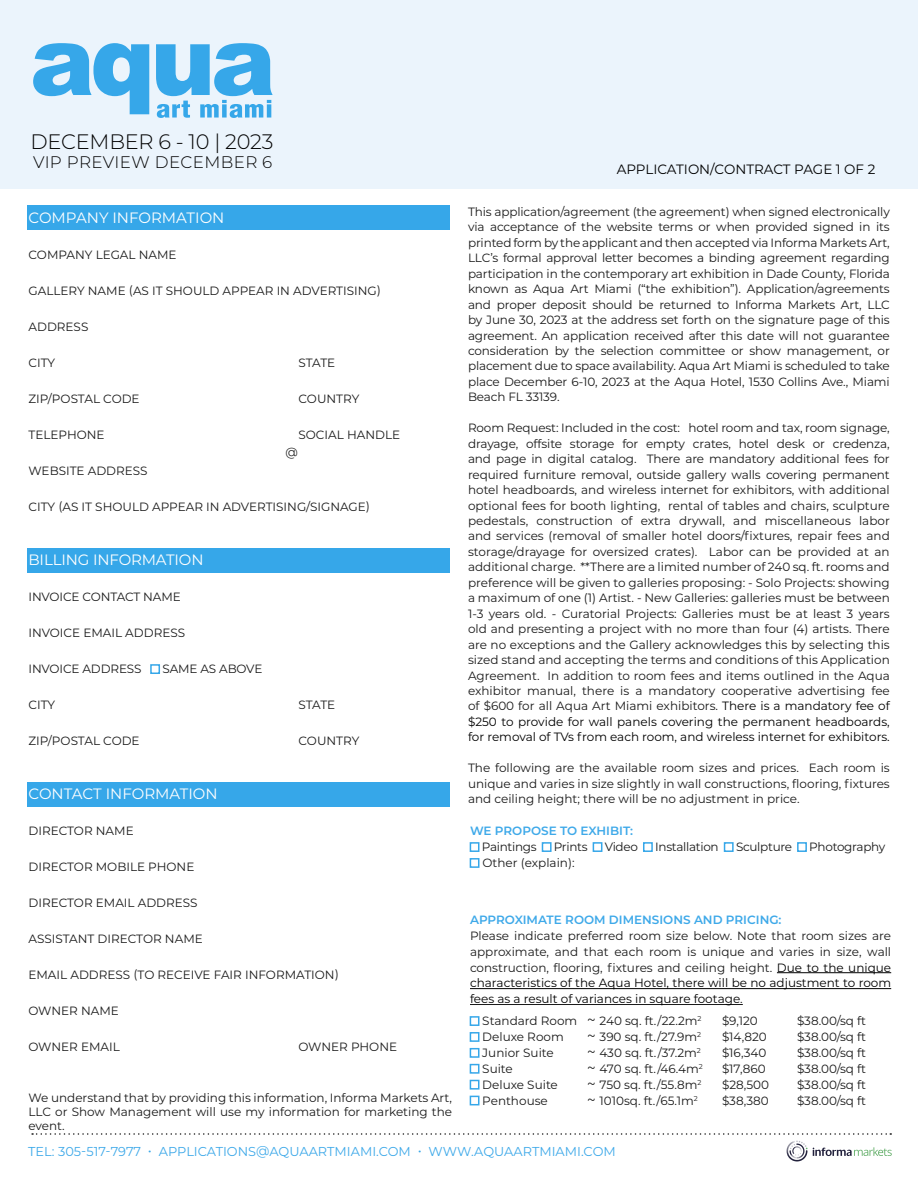
<style>
.page{position:relative;width:918px;height:1188px;background:#fff}
.page>*{position:absolute;margin:0;border:0;box-sizing:border-box;transform-origin:0 0}
.t1{font:300 20.85px "Montserrat";letter-spacing:-.015em;color:#000}
.t2{font:300 16.8px "Montserrat";letter-spacing:.02em;color:#000}
.t3{font:15px "Montserrat";letter-spacing:-.01em;color:#fff}
.t4{font:13.5px "Montserrat";color:#000}
.t5{font:12.9px "Montserrat";color:#3ea9e9}
.t6{font:12px/15.5px "Montserrat";color:#191919;text-align:justify}
.t7{font:12px "Montserrat";letter-spacing:-.025em;color:#191919}
.t8{font:600 12px "Montserrat";color:#3ea9e9}
.s1{color:#36a7e9}
.s2{color:#000}
.s3{font-size:15px}
</style>
<div class="page">
<svg style="left:32px;top:1133px;width:859px;height:2px"></svg>
<svg style="left:787px;top:1141px;width:105px;height:20px"></svg>
<div style="left:0;top:0;width:918px;height:189px;background:#ebf4fc"></div>
<hr style="left:777px;top:972px;width:114px;height:1px;background:#000">
<hr style="left:470px;top:988px;width:421px;height:1px;background:#000">
<hr style="left:470px;top:1004px;width:273px;height:1px;background:#191919">
<svg style="left:33px;top:43px;width:116px;height:71px"></svg>
<svg style="left:156px;top:43px;width:117px;height:75px"></svg>
<div style="left:27px;top:782px;width:423px;height:25px;background:#36a7e9"></div>
<div style="left:27px;top:205px;width:423px;height:25px;background:#36a7e9"></div>
<div style="left:27px;top:548px;width:423px;height:25px;background:#36a7e9"></div>
<h1 class="t1" style="left:31px;top:127px;width:244px">DECEMBER 6 - 10 | 2023</h1>
<h2 class="t2" style="left:33px;top:151px;width:241px">VIP PREVIEW DECEMBER 6</h2>
<p class="t3" style="left:28px;top:208px;width:197px">COMPANY INFORMATION</p>
<p class="t6" style="left:28px;top:247px;width:150px">COMPANY LEGAL NAME</p>
<p class="t6" style="left:28px;top:283px;width:354px">GALLERY NAME (AS IT SHOULD APPEAR IN ADVERTISING)</p>
<p class="t6" style="left:28px;top:319px;width:61px">ADDRESS</p>
<p class="t6" style="left:28px;top:355px;width:28px">CITY</p>
<p class="t6" style="left:298px;top:355px;width:38px">STATE</p>
<p class="t6" style="left:28px;top:391px;width:113px">ZIP/POSTAL CODE</p>
<p class="t6" style="left:298px;top:391px;width:62px">COUNTRY</p>
<p class="t6" style="left:28px;top:427px;width:78px">TELEPHONE</p>
<p class="t6" style="left:298px;top:427px;width:103px">SOCIAL HANDLE</p>
<p class="t6" style="left:285px;top:445px;width:14px">@</p>
<p class="t6" style="left:28px;top:463px;width:121px">WEBSITE ADDRESS</p>
<p class="t6" style="left:28px;top:499px;width:343px">CITY (AS IT SHOULD APPEAR IN ADVERTISING/SIGNAGE)</p>
<p class="t3" style="left:28px;top:550px;width:177px">BILLING INFORMATION</p>
<p class="t6" style="left:28px;top:589px;width:154px">INVOICE CONTACT NAME</p>
<p class="t6" style="left:28px;top:625px;width:158px">INVOICE EMAIL ADDRESS</p>
<p class="t6" style="left:28px;top:661px;width:235px">INVOICE ADDRESS <span class="s1">■</span> SAME AS ABOVE</p>
<p class="t6" style="left:29px;top:697px;width:28px">CITY</p>
<p class="t6" style="left:299px;top:697px;width:38px">STATE</p>
<p class="t6" style="left:29px;top:733px;width:113px">ZIP/POSTAL CODE</p>
<p class="t6" style="left:299px;top:733px;width:62px">COUNTRY</p>
<p class="t3" style="left:28px;top:784px;width:191px">CONTACT INFORMATION</p>
<p class="t6" style="left:28px;top:823px;width:107px">DIRECTOR NAME</p>
<p class="t6" style="left:28px;top:859px;width:167px">DIRECTOR MOBILE PHONE</p>
<p class="t6" style="left:28px;top:895px;width:171px">DIRECTOR EMAIL ADDRESS</p>
<p class="t6" style="left:28px;top:931px;width:176px">ASSISTANT DIRECTOR NAME</p>
<p class="t6" style="left:28px;top:967px;width:312px">EMAIL ADDRESS (TO RECEIVE FAIR INFORMATION)</p>
<p class="t6" style="left:28px;top:1003px;width:92px">OWNER NAME</p>
<p class="t6" style="left:28px;top:1039px;width:93px">OWNER EMAIL</p>
<p class="t6" style="left:298px;top:1039px;width:100px">OWNER PHONE</p>
<p class="t6" style="left:28px;top:1090px;width:425px;line-height:14.4px">We understand that by providing this information, Informa Markets Art, LLC or Show Management will use my information for marketing the event.</p>
<p class="t4" style="left:617px;top:160px;width:260px">APPLICATION/CONTRACT PAGE 1 OF 2</p>
<p class="t6" style="left:468px;top:203px;width:423px">This application/agreement (the agreement) when signed electronically via acceptance of the website terms or when provided signed in its printed form by the applicant and then accepted via Informa Markets Art, LLC’s formal approval letter becomes a binding agreement regarding participation in the contemporary art exhibition in Dade County, Florida known as Aqua Art Miami (“the exhibition”). Application/agreements and proper deposit should be returned to Informa Markets Art, LLC by June 30, 2023 at the address set forth on the signature page of this agreement. An application received after this date will not guarantee consideration by the selection committee or show management, or placement due to space availability. Aqua Art Miami is scheduled to take place December 6-10, 2023 at the Aqua Hotel, 1530 Collins Ave., Miami Beach FL 33139.</p>
<p class="t6" style="left:468px;top:420px;width:423px">Room Request: Included in the cost: hotel room and tax, room signage, drayage, offsite storage for empty crates, hotel desk or credenza, and page in digital catalog. There are mandatory additional fees for required furniture removal, outside gallery walls covering permanent hotel headboards, and wireless internet for exhibitors, with additional optional fees for booth lighting, rental of tables and chairs, sculpture pedestals, construction of extra drywall, and miscellaneous labor and services (removal of smaller hotel doors/fixtures, repair fees and storage/drayage for oversized crates). Labor can be provided at an additional charge. **There are a limited number of 240 sq. ft. rooms and preference will be given to galleries proposing: - Solo Projects: showing a maximum of one (1) Artist. - New Galleries: galleries must be between 1-3 years old. - Curatorial Projects: Galleries must be at least 3 years old and presenting a project with no more than four (4) artists. There are no exceptions and the Gallery acknowledges this by selecting this sized stand and accepting the terms and conditions of this Application Agreement. In addition to room fees and items outlined in the Aqua exhibitor manual, there is a mandatory cooperative advertising fee of $600 for all Aqua Art Miami exhibitors. <span class="s2">There is a mandatory fee of $250 to provide for wall panels covering the permanent headboards, for removal of TVs from each room, and wireless internet for exhibitors.</span></p>
<p class="t6" style="left:468px;top:760px;width:423px">The following are the available room sizes and prices. Each room is unique and varies in size slightly in wall constructions, flooring, fixtures and ceiling height; there will be no adjustment in price.</p>
<p class="t8" style="left:470px;top:823px;width:165px">WE PROPOSE TO EXHIBIT:</p>
<p class="t7" style="left:470px;top:839px;width:417px"><span class="s1">■</span> Paintings <span class="s1">■</span> Prints <span class="s1">■</span> Video <span class="s1">■</span> Installation <span class="s1">■</span> Sculpture <span class="s1">■</span> Photography</p>
<p class="t6" style="left:470px;top:855px;width:106px"><span class="s1">■</span> Other (explain):</p>
<p class="t8" style="left:470px;top:911px;width:313px">APPROXIMATE ROOM DIMENSIONS AND PRICING:</p>
<p class="t6" style="left:470px;top:927px;width:423px;line-height:15.9px">Please indicate preferred room size below. Note that room sizes are approximate, and that each room is unique and varies in size, wall construction, flooring, fixtures and ceiling height. <span class="s2">Due to the unique characteristics of the Aqua Hotel, there will be no adjustment to room fees as a result of variances in square footage</span>.</p>
<p class="t6" style="left:470px;top:1013px;width:233px"><span class="s1">■</span> Standard Room <span class="s3">~</span> 240 sq. ft./22.2m<sup>2</sup></p>
<p class="t6" style="left:722px;top:1013px;width:37px">$9,120</p>
<p class="t6" style="left:797px;top:1013px;width:71px">$38.00/sq ft</p>
<p class="t6" style="left:470px;top:1029px;width:95px"><span class="s1">■</span> Deluxe Room</p>
<p class="t6" style="left:587px;top:1029px;width:115px"><span class="s3">~</span> 390 sq. ft./27.9m<sup>2</sup></p>
<p class="t6" style="left:722px;top:1029px;width:46px">$14,820</p>
<p class="t6" style="left:797px;top:1029px;width:71px">$38.00/sq ft</p>
<p class="t6" style="left:470px;top:1045px;width:85px"><span class="s1">■</span> Junior Suite</p>
<p class="t6" style="left:587px;top:1045px;width:115px"><span class="s3">~</span> 430 sq. ft./37.2m<sup>2</sup></p>
<p class="t6" style="left:722px;top:1045px;width:46px">$16,340</p>
<p class="t6" style="left:797px;top:1045px;width:71px">$38.00/sq ft</p>
<p class="t6" style="left:470px;top:1061px;width:44px"><span class="s1">■</span> Suite</p>
<p class="t6" style="left:587px;top:1061px;width:117px"><span class="s3">~</span> 470 sq. ft./46.4m<sup>2</sup></p>
<p class="t6" style="left:722px;top:1061px;width:45px">$17,860</p>
<p class="t6" style="left:797px;top:1061px;width:71px">$38.00/sq ft</p>
<p class="t6" style="left:470px;top:1076px;width:89px"><span class="s1">■</span> Deluxe Suite</p>
<p class="t6" style="left:587px;top:1076px;width:116px"><span class="s3">~</span> 750 sq. ft./55.8m<sup>2</sup></p>
<p class="t6" style="left:722px;top:1076px;width:49px">$28,500</p>
<p class="t6" style="left:797px;top:1076px;width:71px">$38.00/sq ft</p>
<p class="t6" style="left:470px;top:1092px;width:79px"><span class="s1">■</span> Penthouse</p>
<p class="t6" style="left:587px;top:1092px;width:112px"><span class="s3">~</span> 1010sq. ft./65.1m<sup>2</sup></p>
<p class="t6" style="left:722px;top:1092px;width:48px">$38,380</p>
<p class="t6" style="left:797px;top:1092px;width:71px">$38.00/sq ft</p>
<p class="t5" style="left:28px;top:1142px;width:589px"><span class="s1">T</span>EL: 305-517-7977 <span class="s1">•</span> APPLICATIONS@AQUAARTMIAMI.COM <span class="s1">•</span> WWW.AQUAARTMIAMI.COM</p>
</div>
